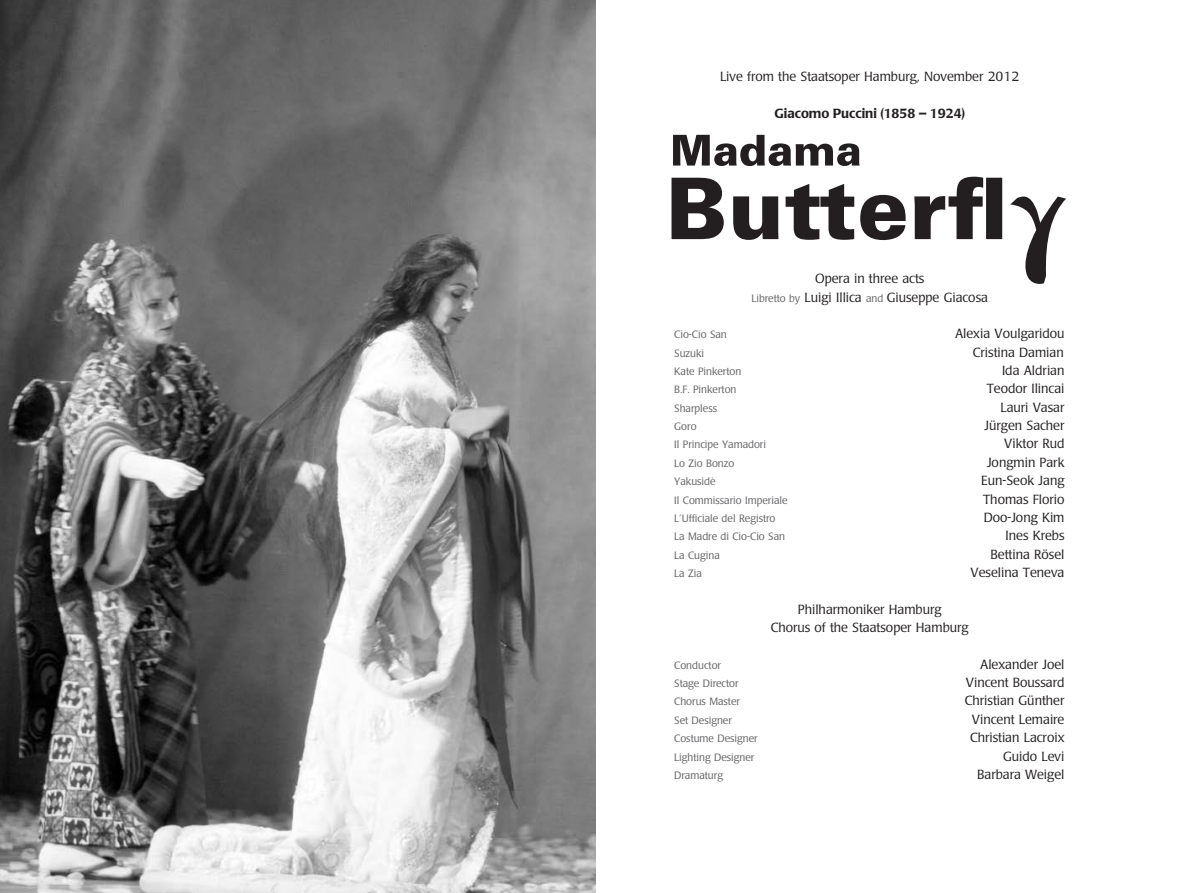
<style>
.page{position:relative;width:1191px;height:893px;background:#fff}
.page>*{position:absolute;margin:0;border:0;box-sizing:border-box;transform-origin:0 0}
.t1{font:300 13.12px/18.4px "Poppl Laudatio";color:#231f20;text-align:center}
.t2{font:500 13.12px "Poppl Laudatio";color:#231f20}
.t3{font:300 10.5px "Poppl Laudatio";color:#636366}
.s1{font-size:10.5px;color:#636366}
</style>
<div class="page">
<svg style="left:673px;top:135px;width:186px;height:31px"></svg>
<svg style="left:671px;top:177px;width:331px;height:63px"></svg>
<svg style="left:1010px;top:197px;width:56px;height:87px"></svg>
<img style="left:0;top:0;width:595px;height:893px">
<p class="t1" style="left:720px;top:68px;width:301px">Live from the Staatsoper Hamburg, November 2012</p>
<p class="t2" style="left:774px;top:106px;width:192px">Giacomo Puccini (1858 – 1924)</p>
<p class="t1" style="left:751px;top:270px;width:238px">Opera in three acts<br><span class="s1">Libretto by</span> Luigi Illica <span class="s1">and</span> Giuseppe Giacosa</p>
<p class="t3" style="left:674px;top:329px;width:54px">Cio-Cio San</p>
<p class="t1" style="left:955px;top:325px;width:111px">Alexia Voulgaridou</p>
<p class="t3" style="left:674px;top:347px;width:31px">Suzuki</p>
<p class="t1" style="left:973px;top:343px;width:92px">Cristina Damian</p>
<p class="t3" style="left:674px;top:365px;width:69px">Kate Pinkerton</p>
<p class="t1" style="left:1002px;top:362px;width:64px">Ida Aldrian</p>
<p class="t3" style="left:674px;top:384px;width:64px">B.F. Pinkerton</p>
<p class="t1" style="left:986px;top:380px;width:79px">Teodor Ilincai</p>
<p class="t3" style="left:674px;top:402px;width:44px">Sharpless</p>
<p class="t1" style="left:1000px;top:398px;width:66px">Lauri Vasar</p>
<p class="t3" style="left:674px;top:421px;width:24px">Goro</p>
<p class="t1" style="left:984px;top:417px;width:81px">Jürgen Sacher</p>
<p class="t3" style="left:674px;top:439px;width:93px">Il Principe Yamadori</p>
<p class="t1" style="left:1004px;top:435px;width:62px">Viktor Rud</p>
<p class="t3" style="left:674px;top:457px;width:62px">Lo Zio Bonzo</p>
<p class="t1" style="left:987px;top:453px;width:79px">Jongmin Park</p>
<p class="t3" style="left:674px;top:476px;width:43px">Yakusidè</p>
<p class="t1" style="left:981px;top:472px;width:85px">Eun-Seok Jang</p>
<p class="t3" style="left:674px;top:494px;width:115px">Il Commissario Imperiale</p>
<p class="t1" style="left:983px;top:490px;width:83px">Thomas Florio</p>
<p class="t3" style="left:674px;top:512px;width:103px">L’Ufficiale del Registro</p>
<p class="t1" style="left:983px;top:508px;width:82px">Doo-Jong Kim</p>
<p class="t3" style="left:674px;top:531px;width:112px">La Madre di Cio-Cio San</p>
<p class="t1" style="left:1005px;top:527px;width:60px">Ines Krebs</p>
<p class="t3" style="left:674px;top:549px;width:47px">La Cugina</p>
<p class="t1" style="left:990px;top:545px;width:75px">Bettina Rösel</p>
<p class="t3" style="left:674px;top:567px;width:29px">La Zia</p>
<p class="t1" style="left:970px;top:563px;width:95px">Veselina Teneva</p>
<p class="t1" style="left:770px;top:600px;width:199px">Philharmoniker Hamburg<br>Chorus of the Staatsoper Hamburg</p>
<p class="t3" style="left:674px;top:659px;width:48px">Conductor</p>
<p class="t1" style="left:980px;top:655px;width:86px">Alexander Joel</p>
<p class="t3" style="left:674px;top:678px;width:66px">Stage Director</p>
<p class="t1" style="left:966px;top:674px;width:100px">Vincent Boussard</p>
<p class="t3" style="left:674px;top:696px;width:67px">Chorus Master</p>
<p class="t1" style="left:964px;top:692px;width:101px">Christian Günther</p>
<p class="t3" style="left:674px;top:714px;width:59px">Set Designer</p>
<p class="t1" style="left:972px;top:710px;width:94px">Vincent Lemaire</p>
<p class="t3" style="left:674px;top:733px;width:85px">Costume Designer</p>
<p class="t1" style="left:970px;top:729px;width:96px">Christian Lacroix</p>
<p class="t3" style="left:674px;top:751px;width:82px">Lighting Designer</p>
<p class="t1" style="left:1003px;top:747px;width:63px">Guido Levi</p>
<p class="t3" style="left:674px;top:769px;width:50px">Dramaturg</p>
<p class="t1" style="left:977px;top:765px;width:89px">Barbara Weigel</p>
</div>
